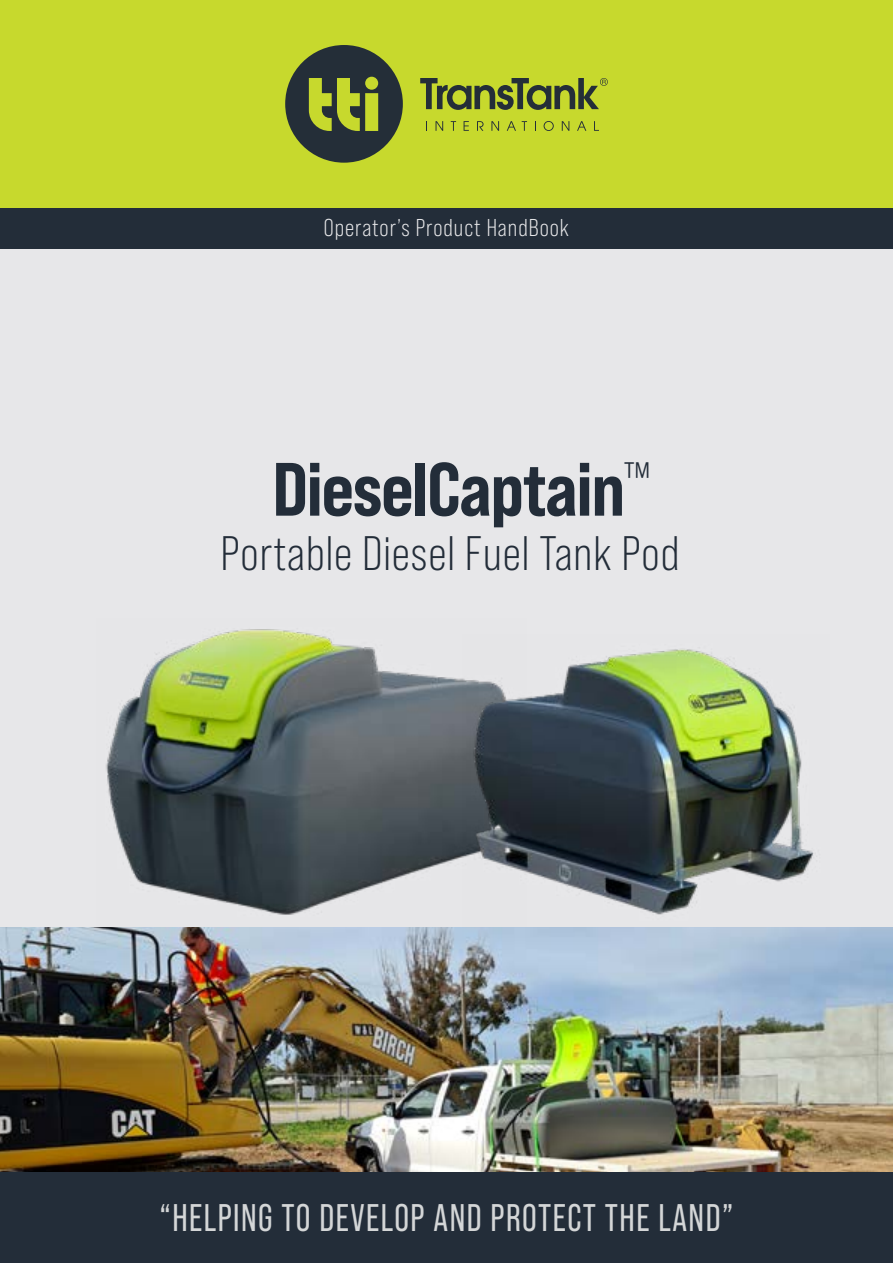
<style>
.page{position:relative;width:893px;height:1263px;background:#fff}
.page>*{position:absolute;margin:0;border:0;box-sizing:border-box;transform-origin:0 0}
.t1{font:75.3px "Bebas Neue Pro Sm E Eb";letter-spacing:-.02em;color:#232d39}
.t2{font:48.3px "Bebas Neue Pro";letter-spacing:.02em;color:#232d39}
.t3{font:38.4px "Bebas Neue Pro";letter-spacing:.04em;color:#d4d6d7;scale:.95 1}
.t4{font:24.3px "Bebas Neue Pro";letter-spacing:.04em;color:#e7e7e9}
</style>
<div class="page">
<div style="left:0;top:208px;width:893px;height:966px;background:#e7e7e9"></div>
<img style="left:0;top:927px;width:893px;height:245px">
<div style="left:0;top:1172px;width:893px;height:91px;background:#232d39"></div>
<div style="left:0;top:0;width:893px;height:208px;background:#c7d92d"></div>
<svg style="left:436px;top:121px;width:7px;height:10px"></svg>
<svg style="left:451px;top:121px;width:5px;height:10px"></svg>
<svg style="left:464px;top:121px;width:5px;height:10px"></svg>
<svg style="left:477px;top:121px;width:7px;height:10px"></svg>
<svg style="left:491px;top:121px;width:8px;height:10px"></svg>
<svg style="left:507px;top:121px;width:9px;height:10px"></svg>
<svg style="left:522px;top:121px;width:5px;height:10px"></svg>
<svg style="left:544px;top:121px;width:10px;height:10px"></svg>
<svg style="left:562px;top:121px;width:7px;height:10px"></svg>
<svg style="left:577px;top:121px;width:9px;height:10px"></svg>
<svg style="left:594px;top:121px;width:5px;height:10px"></svg>
<svg style="left:420px;top:78px;width:188px;height:32px"></svg>
<svg style="left:285px;top:45px;width:118px;height:118px"></svg>
<div style="left:0;top:208px;width:893px;height:41px;background:#232d39"></div>
<img style="left:106px;top:629px;width:356px;height:286px">
<img style="left:462px;top:649px;width:352px;height:266px">
<p class="t4" style="left:324px;top:214px;width:247px">Operator’s Product HandBook</p>
<h1 class="t1" style="left:272px;top:444px;width:380px">DieselCaptain<sup>™</sup></h1>
<p class="t2" style="left:221px;top:527px;width:460px">Portable Diesel Fuel Tank Pod</p>
<p class="t3" style="left:160px;top:1196px;width:605px">“HELPING TO DEVELOP AND PROTECT THE LAND”</p>
</div>
